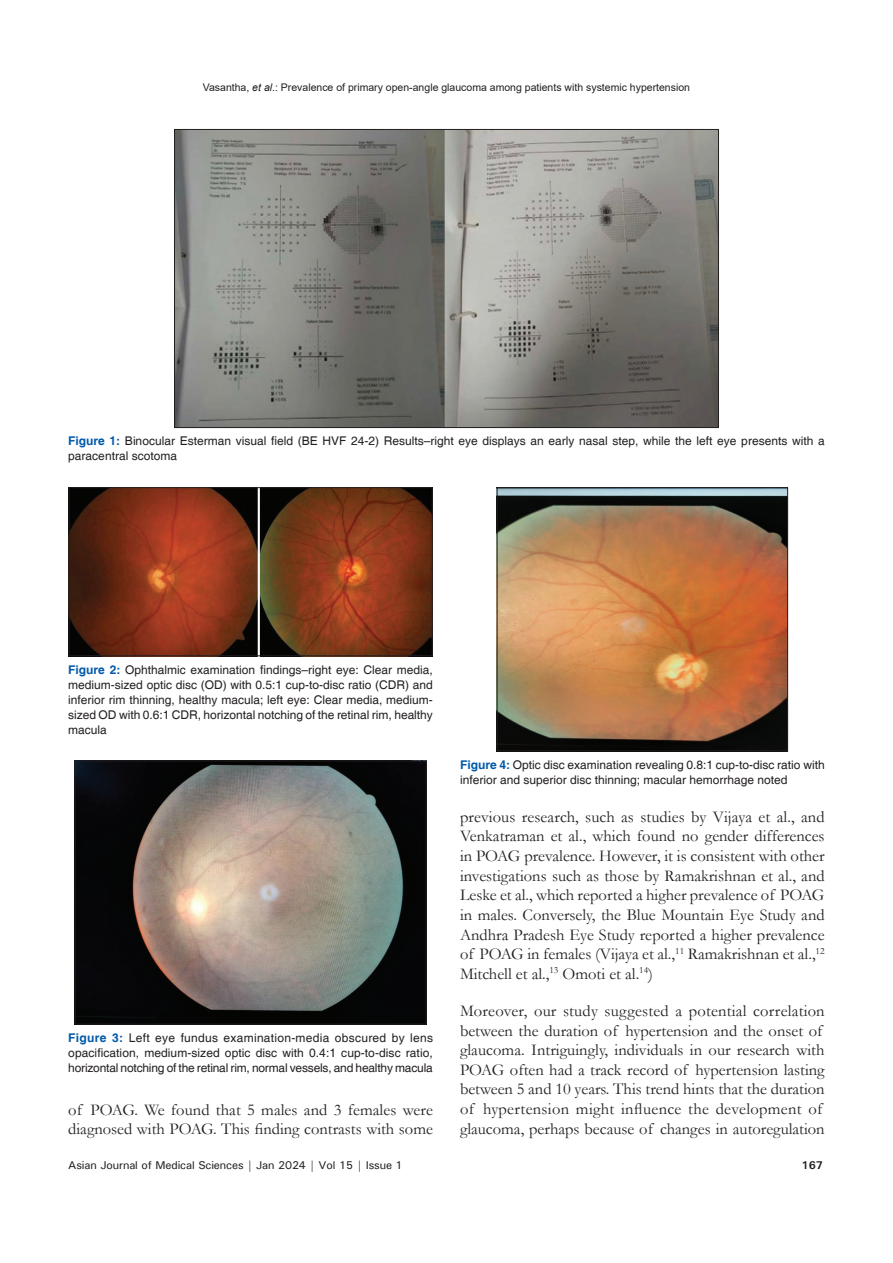
<style>
.page{position:relative;width:893px;height:1263px;background:#fff}
.page>*{position:absolute;margin:0;border:0;box-sizing:border-box;transform-origin:0 0}
.TX{font:16.5px/19.6px "Garamond";color:#231f20}
.FGC{font:12px/15px "Helvetica";color:#231f20}
.t1{font:500 11.25px "Univers";letter-spacing:-.01em;color:#231f20}
.t2{font:700 11.25px "Univers";color:#231f20}
.t3{font:10.5px "Arial";color:#231f20}
.s1{font-style:italic}
.s2{font-weight:700;color:#015aaa}
</style>
<div class="page">
<img style="left:176px;top:131px;width:541px;height:295px">
<div style="left:174px;top:129px;width:545px;height:299px;border:1px solid #231f20"></div>
<img style="left:71px;top:489px;width:359px;height:165px">
<div style="left:69px;top:487px;width:363px;height:169px;border:1px solid #231f20"></div>
<img style="left:499px;top:489px;width:287px;height:260px">
<div style="left:497px;top:487px;width:291px;height:264px;border:1px solid #231f20"></div>
<img style="left:77px;top:763px;width:347px;height:259px">
<div style="left:75px;top:761px;width:351px;height:263px;border:1px solid #231f20"></div>
<p class="t3" style="left:203px;top:80px;width:489px">Vasantha, <span class="s1">et al</span>.: Prevalence of primary open-angle glaucoma among patients with systemic hypertension</p>
<p class="FGC" style="left:68px;top:434px;width:758px"><span class="s2">Figure 1:</span> Binocular Esterman visual field (BE HVF 24-2) Results–right eye displays an early nasal step, while the left eye presents with a paracentral scotoma</p>
<p class="FGC" style="left:68px;top:662px;width:366px;text-align:justify"><span class="s2">Figure 2:</span> Ophthalmic examination findings–right eye: Clear media, medium-sized optic disc (OD) with 0.5:1 cup-to-disc ratio (CDR) and inferior rim thinning, healthy macula; left eye: Clear media, medium&shy;sized OD with 0.6:1 CDR, horizontal notching of the retinal rim, healthy macula</p>
<p class="FGC" style="left:68px;top:1031px;width:366px;text-align:justify"><span class="s2">Figure 3:</span> Left eye fundus examination-media obscured by lens opacification, medium-sized optic disc with 0.4:1 cup-to-disc ratio, horizontal notching of the retinal rim, normal vessels, and healthy macula</p>
<p class="TX" style="left:68px;top:1100px;width:366px;line-height:18.8px">of POAG. We found that 5 males and 3 females were diagnosed with POAG. This finding contrasts with some</p>
<p class="FGC" style="left:460px;top:757px;width:366px"><span class="s2">Figure 4:</span> Optic disc examination revealing 0.8:1 cup-to-disc ratio with inferior and superior disc thinning; macular hemorrhage noted</p>
<p class="TX" style="left:460px;top:806px;width:366px;text-align:justify">previous research, such as studies by Vijaya et al., and Venkatraman et al., which found no gender differences in POAG prevalence. However, it is consistent with other investigations such as those by Ramakrishnan et al., and Leske et al., which reported a higher prevalence of POAG in males. Conversely, the Blue Mountain Eye Study and Andhra Pradesh Eye Study reported a higher prevalence of POAG in females (Vijaya et al.,<sup>11</sup> Ramakrishnan et al.,<sup>12<br></sup>Mitchell et al.,<sup>13</sup> Omoti et al.<sup>14</sup>)</p>
<p class="TX" style="left:460px;top:1000px;width:366px">Moreover, our study suggested a potential correlation between the duration of hypertension and the onset of glaucoma. Intriguingly, individuals in our research with POAG often had a track record of hypertension lasting between 5 and 10 years. This trend hints that the duration of hypertension might influence the development of glaucoma, perhaps because of changes in autoregulation</p>
<p class="t1" style="left:68px;top:1157px;width:336px">Asian Journal of Medical Sciences | Jan 2024 | Vol 15 | Issue 1</p>
<p class="t2" style="left:802px;top:1158px;width:23px">167</p>
</div>
